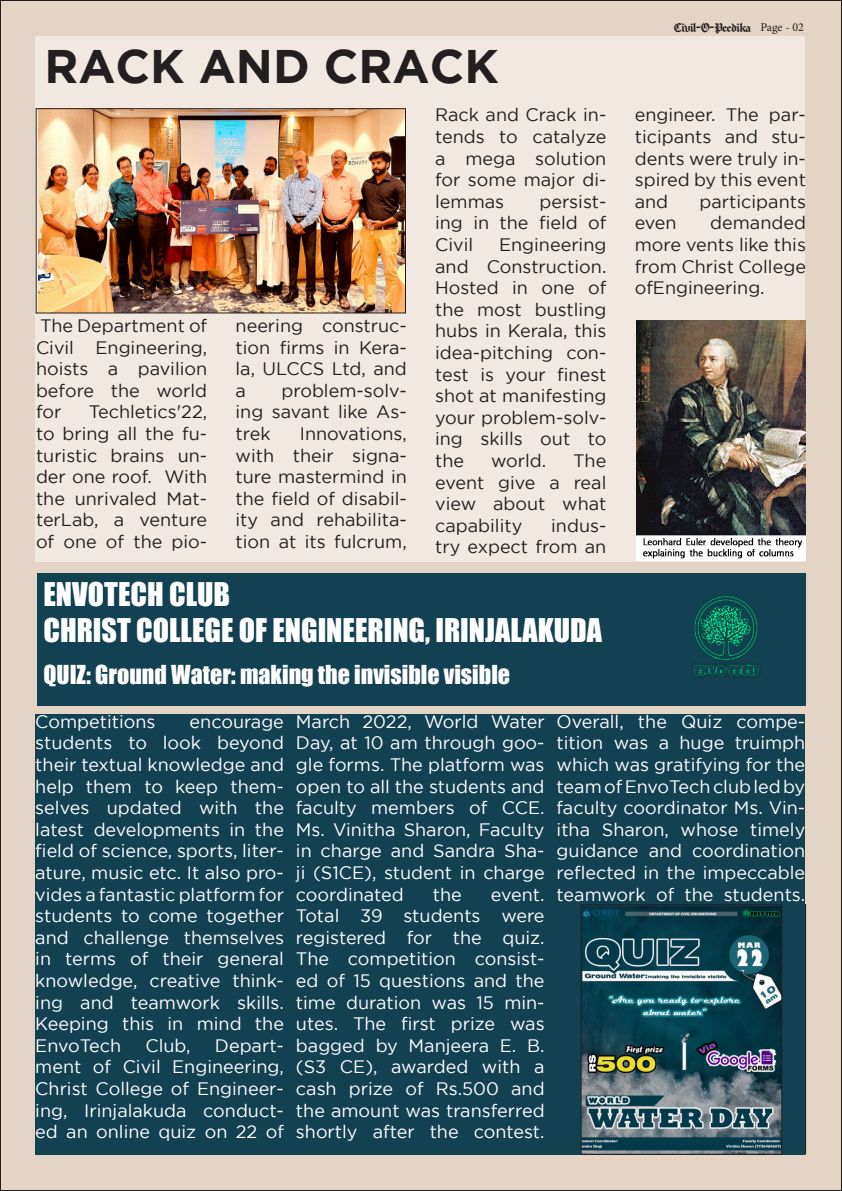
<style>
.page{position:relative;width:842px;height:1191px;background:#fff}
.page>*{position:absolute;margin:0;border:0;box-sizing:border-box;transform-origin:0 0}
.t1{font:700 47px "Gotham";color:#231f20}
.t2{font:30px "Impact";color:#fff}
.t3{font:24px "Impact";color:#fff}
.t4{font:18px/21.6px "Gotham";color:#fff;text-align:justify}
.t5{font:18px/21.6px "Gotham";color:#231f20;text-align:justify}
.t6{font:12px "Chomsky";letter-spacing:-.06em;color:#231f20}
.t7{font:12px "Minion Pro";letter-spacing:-.005em;color:#231f20}
</style>
<div class="page">
<div style="left:2px;top:2px;width:838px;height:1187px;background:#e4d4c5"></div>
<div style="left:36px;top:573px;width:769px;height:132px;background:#124151"></div>
<div style="left:36px;top:36px;width:769px;height:525px;background:#f1e9e1"></div>
<img style="left:38px;top:110px;width:366px;height:201px">
<div style="left:36px;top:108px;width:370px;height:205px;border:1px solid #231f20"></div>
<img style="left:636px;top:320px;width:170px;height:240px">
<div style="left:35px;top:714px;width:770px;height:441px;background:#124151"></div>
<img style="left:583px;top:906px;width:197px;height:246px">
<div style="left:581px;top:904px;width:201px;height:250px;border:1px solid #231f20"></div>
<svg style="left:841px;top:0;width:1px;height:1191px"></svg>
<img style="left:692px;top:595px;width:68px;height:82px">
<p class="t1" style="left:45px;top:39px;width:456px">RACK AND CRACK</p>
<p class="t5" style="left:36px;top:314px;width:173px">The Department of Civil Engineering, hoists a pavilion before the world for</p>
<p class="t5" style="left:36px;top:401px;width:173px;text-indent:53px">Techletics'22, to bring all the fu&shy;turistic brains un&shy;der one roof. With the unrivaled Mat&shy;terLab, a venture of one of the pio-</p>
<p class="t5" style="left:236px;top:314px;width:173px">neering construc&shy;tion firms in Kera&shy;la, ULCCS Ltd, and a</p>
<p class="t5" style="left:236px;top:379px;width:173px;text-indent:46px">problem-solv&shy;ing savant like As&shy;trek</p>
<p class="t5" style="left:236px;top:422px;width:173px;text-indent:64px">Innovations, with their signa&shy;ture mastermind in the field of disabil&shy;ity and rehabilita&shy;tion at its fulcrum,</p>
<p class="t5" style="left:435px;top:104px;width:173px">Rack and Crack in&shy;tends to catalyze a mega solution for some major di&shy;lemmas</p>
<p class="t5" style="left:435px;top:190px;width:173px;text-indent:104px">persist&shy;ing in the field of Civil</p>
<p class="t5" style="left:435px;top:233px;width:173px;text-indent:64px">Engineering and Construction.<br>Hosted in one of the most bustling hubs in Kerala, this idea-pitching con&shy;test is your finest shot at manifesting your problem-solv&shy;ing skills out to the</p>
<p class="t5" style="left:435px;top:449px;width:173px;text-indent:138px">The event give a real view about what capability</p>
<p class="t5" style="left:491px;top:449px;width:57px">world.</p>
<p class="t5" style="left:435px;top:514px;width:173px;text-align:right">indus-<br>try expect from an</p>
<p class="t2" style="left:44px;top:570px;width:188px">ENVOTECH CLUB</p>
<p class="t2" style="left:44px;top:606px;width:560px">CHRIST COLLEGE OF ENGINEERING, IRINJALAKUDA</p>
<p class="t3" style="left:44px;top:656px;width:468px">QUIZ: Ground Water: making the invisible visible</p>
<p class="t6" style="left:673px;top:19px;width:79px">Civil-O-Peedika</p>
<p class="t7" style="left:760px;top:19px;width:45px">Page - 02</p>
<p class="t5" style="left:635px;top:104px;width:173px">engineer. The par&shy;ticipants and stu&shy;dents were truly in&shy;spired by this event and</p>
<p class="t5" style="left:700px;top:190px;width:108px">participants</p>
<p class="t5" style="left:635px;top:212px;width:173px;text-indent:75px">demanded more vents like this from Christ College ofEngineering.</p>
<p class="t5" style="left:635px;top:212px;width:43px">even</p>
<p class="t4" style="left:35px;top:710px;width:122px">Competitions</p>
<p class="t4" style="left:35px;top:710px;width:250px;text-indent:154px">encourage students to look beyond their textual knowledge and help them to keep them&shy;selves updated with the latest developments in the field of science, sports, liter&shy;ature, music etc. It also pro&shy;vides a fantastic platform for students to come together and challenge themselves in terms of their general knowledge, creative think&shy;ing and teamwork skills.</p>
<p class="t4" style="left:35px;top:1012px;width:250px">Keeping this in mind the<br>EnvoTech</p>
<p class="t4" style="left:145px;top:1034px;width:47px">Club,</p>
<p class="t4" style="left:35px;top:1034px;width:250px;text-indent:180px">Depart&shy;ment of Civil Engineering, Christ College of Engineer&shy;ing, Irinjalakuda conduct&shy;ed an online quiz on 22 of</p>
<p class="t4" style="left:296px;top:710px;width:250px">March 2022, World Water Day, at 10 am through goo&shy;gle forms. The platform was open to all the students and faculty members of CCE.<br>Ms. Vinitha Sharon, Faculty in charge and Sandra Sha&shy;ji (S1CE), student in charge coordinated</p>
<p class="t4" style="left:433px;top:883px;width:31px">the</p>
<p class="t4" style="left:491px;top:883px;width:55px">event.</p>
<p class="t4" style="left:296px;top:904px;width:250px">Total 39 students were registered for the quiz.<br>The competition consist&shy;ed of 15 questions and the time duration was 15 min&shy;utes. The first prize was bagged by Manjeera E. B. (S3 CE), awarded with a cash prize of Rs.500 and the amount was transferred shortly after the contest.</p>
<p class="t4" style="left:557px;top:710px;width:250px">Overall, the Quiz compe&shy;tition was a huge truimph which was gratifying for the team of EnvoTech club led by faculty coordinator Ms. Vin&shy;itha Sharon, whose timely guidance and coordination reflected in the impeccable teamwork of the students.</p>
</div>
